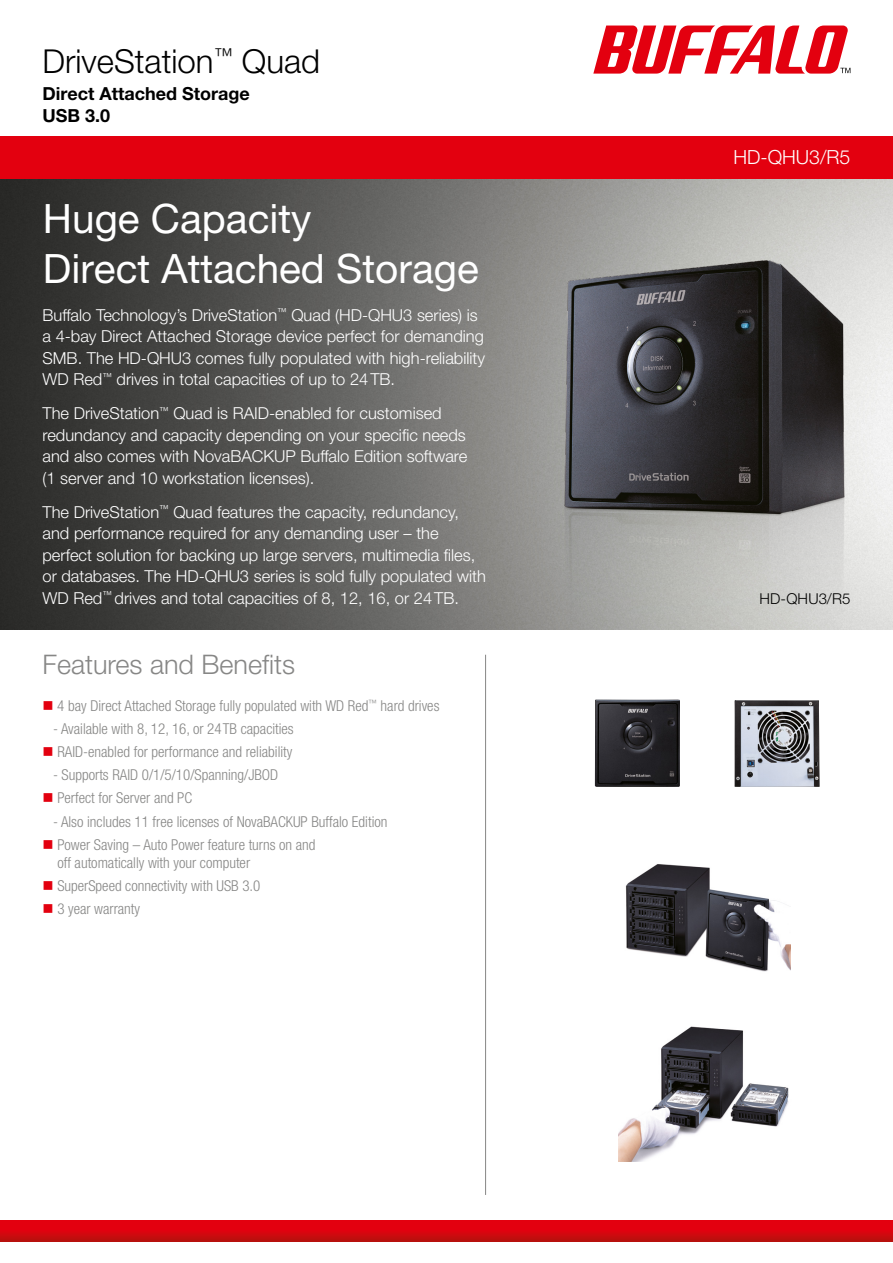
<style>
.page{position:relative;width:893px;height:1263px;background:#fff}
.page>*{position:absolute;margin:0;border:0;box-sizing:border-box;transform-origin:0 0}
.t1{font:40.5px/50.4px "Helvetica Neue LT Pro";color:#fff}
.t2{font:300 33px "Helvetica Neue LT Pro";color:#000}
.t3{font:300 27px "Helvetica Neue LT Pro";color:#878786}
.t4{font:300 19.5px "Helvetica Neue LT Pro";color:#fff}
.t5{font:700 18px/21.6px "Helvetica Neue LT Pro";color:#000}
.t6{font:300 16.5px/21.5px "Helvetica Neue LT Pro";color:#fff}
.t7{font:300 condensed 15px/18px "Helvetica Neue LT Pro";color:#878786}
.t8{font:300 15px "Helvetica Neue LT Pro";letter-spacing:.005em;color:#000}
.s1{color:#e3000f}
</style>
<div class="page">
<img style="left:0;top:179px;width:893px;height:450px">
<div style="left:0;top:136px;width:893px;height:43px;background:#e3000f"></div>
<svg style="left:0;top:1220px;width:893px;height:21px;background:#d6050e"></svg>
<img style="left:564px;top:261px;width:281px;height:368px">
<img style="left:625px;top:864px;width:166px;height:108px">
<img style="left:734px;top:700px;width:86px;height:87px">
<img style="left:595px;top:699px;width:85px;height:88px">
<img style="left:618px;top:1026px;width:171px;height:136px">
<svg style="left:593px;top:26px;width:257px;height:48px"></svg>
<hr style="left:485px;top:655px;width:1px;height:540px;background:#878786">
<h2 class="t2" style="left:43px;top:41px;width:279px">DriveStation<sup>™</sup> Quad</h2>
<p class="t5" style="left:43px;top:83px;width:209px">Direct Attached Storage<br>USB 3.0</p>
<h1 class="t1" style="left:43px;top:193px;width:437px">Huge Capacity<br>Direct Attached Storage</h1>
<p class="t6" style="left:43px;top:304px;width:444px">Buffalo Technology’s DriveStation<sup>™</sup> Quad (HD-QHU3 series) is a 4-bay Direct Attached Storage device perfect for demanding SMB. The HD-QHU3 comes fully populated with high-reliability WD Red<sup>™</sup> drives in total capacities of up to 24TB.</p>
<p class="t6" style="left:43px;top:402px;width:426px">The DriveStation<sup>™</sup> Quad is RAID-enabled for customised redundancy and capacity depending on your specific needs and also comes with NovaBACKUP Buffalo Edition software (1 server and 10 workstation licenses).</p>
<p class="t6" style="left:43px;top:501px;width:445px">The DriveStation<sup>™</sup> Quad features the capacity, redundancy, and performance required for any demanding user – the perfect solution for backing up large servers, multimedia files, or databases. The HD-QHU3 series is sold fully populated with WD Red<sup>™</sup> drives and total capacities of 8, 12, 16, or 24TB.</p>
<h3 class="t3" style="left:43px;top:648px;width:254px">Features and Benefits</h3>
<p class="t7" style="left:43px;top:697px;width:398px"><span class="s1">■</span> 4 bay Direct Attached Storage fully populated with WD Red<sup>™</sup> hard drives</p>
<p class="t7" style="left:53px;top:720px;width:242px">- Available with 8, 12, 16, or 24TB capacities</p>
<p class="t7" style="left:43px;top:743px;width:251px"><span class="s1">■</span> RAID-enabled for performance and reliability</p>
<p class="t7" style="left:53px;top:766px;width:227px">- Supports RAID 0/1/5/10/Spanning/JBOD</p>
<p class="t7" style="left:43px;top:789px;width:151px"><span class="s1">■</span> Perfect for Server and PC</p>
<p class="t7" style="left:53px;top:812px;width:336px">- Also includes 11 free licenses of NovaBACKUP Buffalo Edition</p>
<p class="t7" style="left:57px;top:835px;width:260px;text-indent:-15px"><span class="s1">■</span> Power Saving – Auto Power feature turns on and off automatically with your computer</p>
<p class="t7" style="left:43px;top:876px;width:219px"><span class="s1">■</span> SuperSpeed connectivity with USB 3.0</p>
<p class="t7" style="left:43px;top:899px;width:99px"><span class="s1">■</span> 3 year warranty</p>
<p class="t4" style="left:733px;top:145px;width:119px">HD-QHU3/R5</p>
<p class="t8" style="left:759px;top:589px;width:93px">HD-QHU3/R5</p>
</div>
